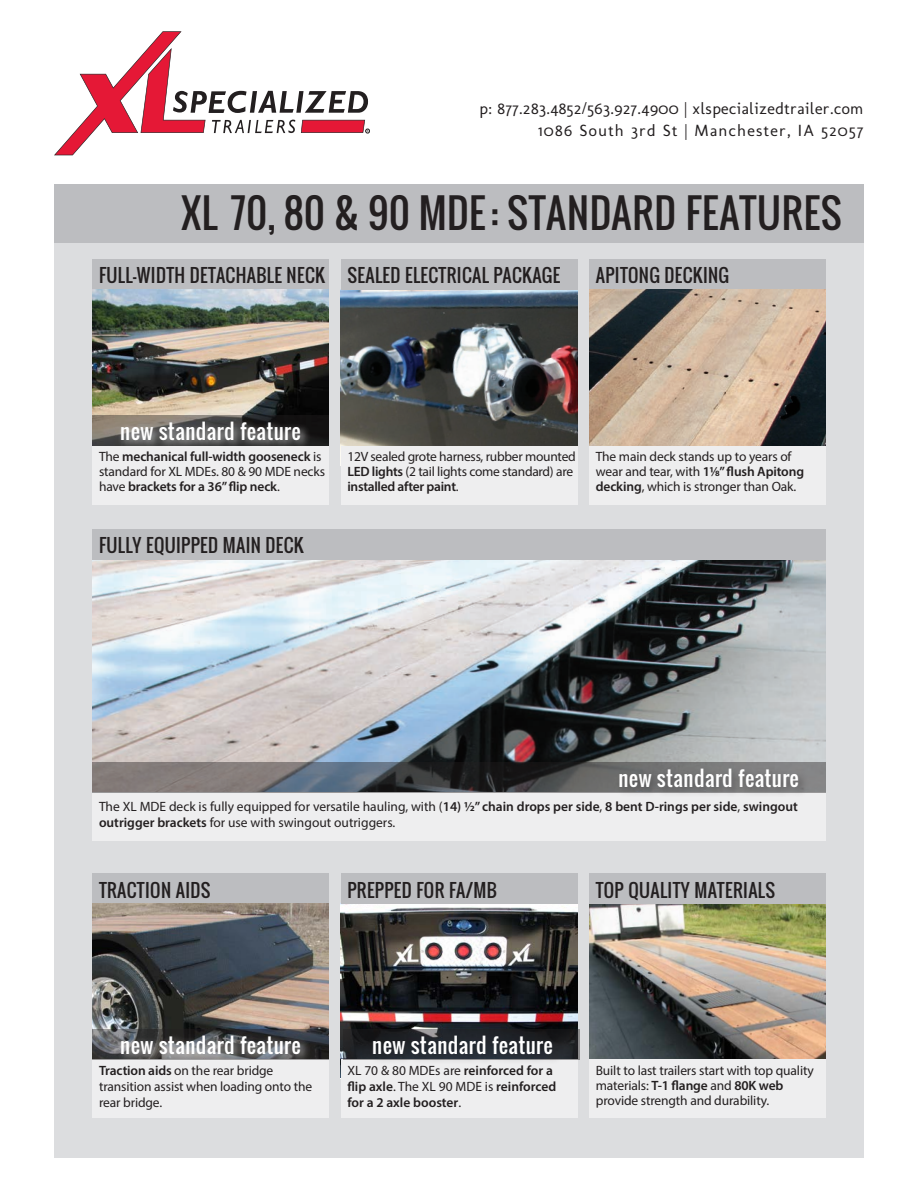
<style>
.page{position:relative;width:918px;height:1188px;background:#fff}
.page>*{position:absolute;margin:0;border:0;box-sizing:border-box;transform-origin:0 0}
.t1{font:39px "Oswald";letter-spacing:.02em;color:#231f20}
.t2{font:20.7px "Oswald";letter-spacing:.02em;color:#fff}
.t3{font:18px "Oswald";letter-spacing:.02em;color:#231f20}
.t4{font:16.5px "Molengo";letter-spacing:.025em;color:#231f20}
.t5{font:16.5px "Molengo";letter-spacing:.075em;color:#231f20}
.t6{font:13.5px/15px "Myriad Pro";letter-spacing:-.01em;color:#231f20}
.t7{font:600 13.5px/15px "Myriad Pro";letter-spacing:-.01em;color:#231f20}
.t8{font:3.3px "Gill Sans";color:#231f20}
.s1{font-weight:400}
.s2{font-weight:600}
</style>
<div class="page">
<div style="left:54px;top:188px;width:810px;height:970px;background:#dcdddf"></div>
<div style="left:589px;top:259px;width:237px;height:31px;background:#bcbdc0"></div>
<img style="left:589px;top:290px;width:237px;height:156px">
<div style="left:589px;top:446px;width:237px;height:58px;background:#eeeeef"></div>
<div style="left:54px;top:184px;width:810px;height:58px;background:#bcbdc0"></div>
<img style="left:341px;top:290px;width:236px;height:156px">
<div style="left:341px;top:259px;width:236px;height:31px;background:#bcbdc0"></div>
<div style="left:92px;top:259px;width:237px;height:31px;background:#bcbdc0"></div>
<img style="left:93px;top:290px;width:236px;height:125px">
<div style="left:92px;top:446px;width:237px;height:58px;background:#eeeeef"></div>
<div style="left:341px;top:446px;width:236px;height:58px;background:#eeeeef"></div>
<img style="left:341px;top:904px;width:236px;height:155px">
<div style="left:341px;top:873px;width:236px;height:31px;background:#bcbdc0"></div>
<div style="left:92px;top:873px;width:237px;height:31px;background:#bcbdc0"></div>
<img style="left:92px;top:904px;width:237px;height:125px">
<img style="left:589px;top:904px;width:237px;height:155px">
<div style="left:589px;top:873px;width:237px;height:31px;background:#bcbdc0"></div>
<div style="left:92px;top:1059px;width:237px;height:59px;background:#eeeeef"></div>
<div style="left:341px;top:1059px;width:236px;height:59px;background:#eeeeef"></div>
<div style="left:589px;top:1059px;width:237px;height:59px;background:#eeeeef"></div>
<img style="left:92px;top:560px;width:734px;height:233px">
<div style="left:92px;top:529px;width:734px;height:31px;background:#bcbdc0"></div>
<div style="left:92px;top:793px;width:734px;height:48px;background:#eeeeef"></div>
<svg style="left:343px;top:1029px;width:236px;height:30px;background:#232427"></svg>
<div style="left:369px;top:1031px;width:194px;height:34px;background:#231f20;opacity:.43"></div>
<svg style="left:92px;top:762px;width:734px;height:30px;background:#5b5c5f"></svg>
<div style="left:615px;top:764px;width:195px;height:34px;background:#231f20;opacity:.43"></div>
<svg style="left:92px;top:415px;width:237px;height:31px;background:#544f49"></svg>
<div style="left:117px;top:418px;width:194px;height:33px;background:#fff;opacity:.64"></div>
<svg style="left:92px;top:1029px;width:237px;height:30px;background:#434549"></svg>
<div style="left:117px;top:1031px;width:194px;height:34px;background:#fff;opacity:.64"></div>
<svg style="left:54px;top:31px;width:316px;height:124px"></svg>
<p class="t8" style="left:367px;top:129px;width:4px">R</p>
<p class="t4" style="left:480px;top:98px;width:386px">p: 877.283.4852/563.927.4900 | xlspecializedtrailer.com</p>
<p class="t5" style="left:538px;top:121px;width:327px">1086 South 3rd St | Manchester, IA 52057</p>
<p class="t1" style="left:181px;top:184px;width:662px">XL 70, 80 &amp; 90 MDE : STANDARD FEATURES</p>
<p class="t3" style="left:99px;top:262px;width:227px">FULL-WIDTH DETACHABLE NECK</p>
<p class="t3" style="left:347px;top:262px;width:214px">SEALED ELECTRICAL PACKAGE</p>
<p class="t3" style="left:596px;top:262px;width:135px">APITONG DECKING</p>
<p class="t2" style="left:120px;top:415px;width:182px">new standard feature</p>
<p class="t7" style="left:99px;top:449px;width:228px"><span class="s1">The</span> mechanical full-width gooseneck <span class="s1">is standard for XL MDEs. 80 &amp; 90 MDE necks have</span> brackets for a 36” flip neck<span class="s1">.</span></p>
<p class="t6" style="left:347px;top:449px;width:230px">12V sealed grote harness, rubber mounted<br><span class="s2">LED lights</span> (2 tail lights come standard) are <span class="s2">installed after paint</span>.</p>
<p class="t3" style="left:99px;top:531px;width:206px">FULLY EQUIPPED MAIN DECK</p>
<p class="t6" style="left:596px;top:449px;width:210px">The main deck stands up to years of wear and tear, with <span class="s2">11/8” flush Apitong decking</span>, which is stronger than Oak.</p>
<p class="t2" style="left:618px;top:762px;width:182px">new standard feature</p>
<p class="t6" style="left:99px;top:798px;width:700px;line-height:16.2px">The XL MDE deck is fully equipped for versatile hauling, with (<span class="s2">14) 1/2” chain drops per side</span>, <span class="s2">8 bent D-rings per side</span>, <span class="s2">swingout outrigger brackets</span> for use with swingout outriggers.</p>
<p class="t3" style="left:99px;top:877px;width:113px">TRACTION AIDS</p>
<p class="t3" style="left:347px;top:877px;width:151px">PREPPED FOR FA/MB</p>
<p class="t3" style="left:596px;top:877px;width:181px">TOP QUALITY MATERIALS</p>
<p class="t2" style="left:120px;top:1029px;width:182px">new standard feature</p>
<p class="t2" style="left:372px;top:1029px;width:182px">new standard feature</p>
<p class="t6" style="left:99px;top:1062px;width:215px;line-height:16.2px"><span class="s2">Traction aids</span> on the rear bridge transition assist when loading onto the rear bridge.</p>
<p class="t7" style="left:347px;top:1062px;width:210px;line-height:16.2px"><span class="s1">XL 70 &amp; 80 MDEs are</span> reinforced for a flip axle<span class="s1">. The XL 90 MDE is</span> reinforced for a 2 axle booster<span class="s1">.</span></p>
<p class="t6" style="left:596px;top:1063px;width:220px">Built to last trailers start with top quality materials: <span class="s2">T-1 flange</span> and <span class="s2">80K web </span>provide strength and durability.</p>
</div>
